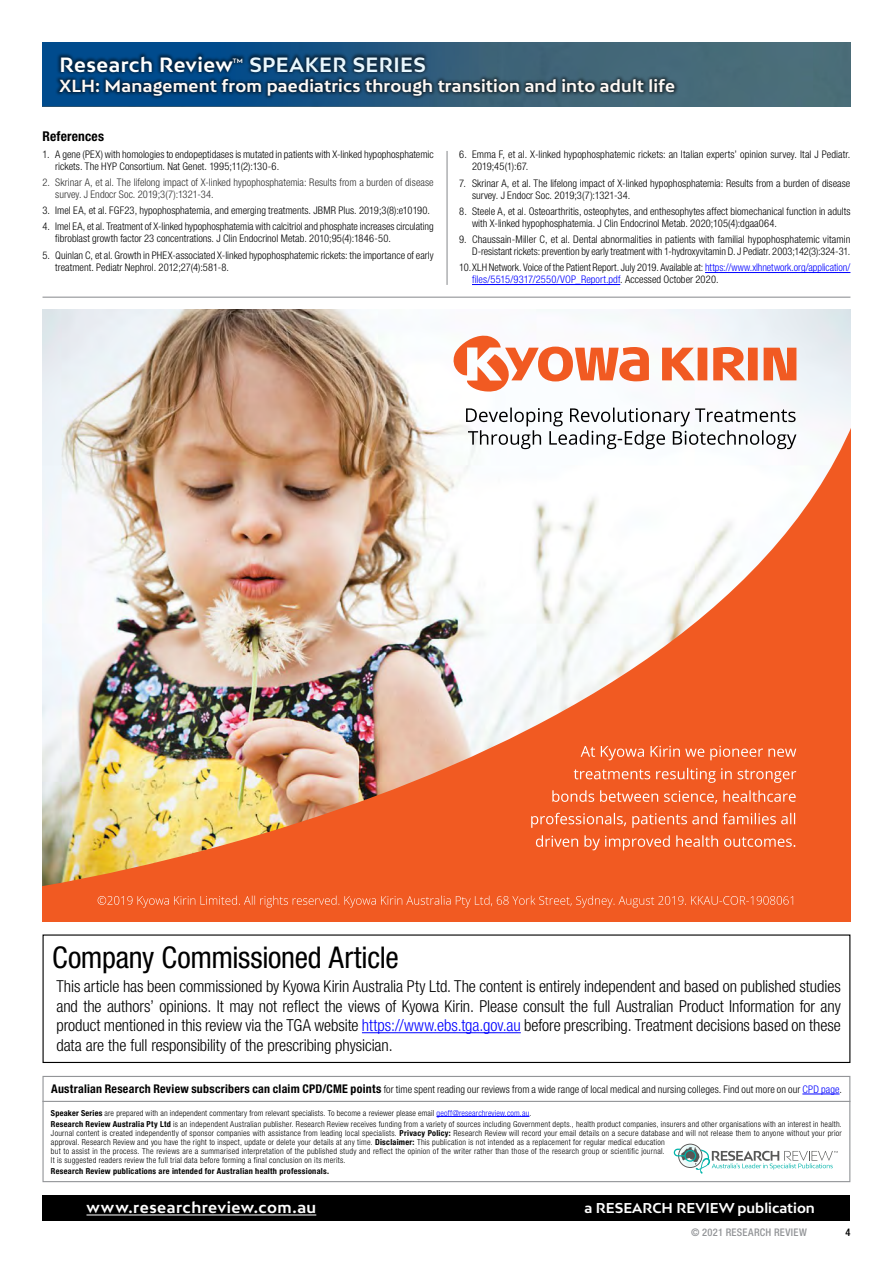
<style>
.page{position:relative;width:893px;height:1263px;background:#fff}
.page>*{position:absolute;margin:0;border:0;box-sizing:border-box;transform-origin:0 0}
.t1{font:condensed 30px "Helvetica Neue LT Pro";letter-spacing:-.01em;color:#000}
.t2{font:700 19.5px "Bw Mitga";letter-spacing:.02em;color:#fff}
.t3{font:700 19.5px "Bw Mitga";letter-spacing:.015em;color:#e9f7fe}
.t4{font:300 condensed 16.5px/19.5px "Helvetica Neue LT Pro";letter-spacing:-.005em;color:#000;text-align:justify}
.t5{font:700 16.5px "Bw Mitga";letter-spacing:.01em;color:#fffaf6}
.t6{font:700 15px "Bw Mitga";letter-spacing:.035em;color:#fff}
.t7{font:700 13.5px "Bw Mitga";color:#fff}
.t8{font:700 condensed 13.5px "Helvetica Neue LT Pro";letter-spacing:.01em;color:#000}
.t9{font:300 condensed 10.5px/12px "Helvetica Neue LT Pro";letter-spacing:.005em;color:#000}
.t10{font:300 condensed 10.5px/12px "Helvetica Neue LT Pro";color:#303030}
.t11{font:500 condensed 10.5px "Helvetica Neue LT Pro";letter-spacing:.025em;color:#939598}
.t12{font:500 condensed 10.5px "Helvetica Neue LT Pro";color:#000}
.t13{font:300 condensed 8.25px/9px "Helvetica Neue LT Pro";letter-spacing:.025em;color:#000}
.t14{font:700 condensed 8.25px "Helvetica Neue LT Pro";letter-spacing:.03em;color:#000}
.t15{font:700 6px "Bw Mitga";color:#fff}
.s1{color:#00f}
.s2{font-weight:700;font-size:12px}
.s3{font-weight:700}
</style>
<div class="page">
<hr style="left:446px;top:151px;width:2px;height:134px;background:#939598">
<hr style="left:705px;top:272px;width:145px;height:1px;background:#00f">
<hr style="left:472px;top:284px;width:148px;height:1px;background:#00f">
<hr style="left:43px;top:297px;width:807px;height:1px;background:#939598">
<img style="left:43px;top:309px;width:807px;height:613px">
<svg style="left:662px;top:348px;width:33px;height:32px"></svg>
<svg style="left:452px;top:335px;width:197px;height:57px"></svg>
<div style="left:698px;top:348px;width:9px;height:32px;background:#f15a22"></div>
<div style="left:748px;top:348px;width:10px;height:32px;background:#f15a22"></div>
<svg style="left:713px;top:347px;width:32px;height:33px"></svg>
<svg style="left:764px;top:348px;width:32px;height:32px"></svg>
<svg style="left:466px;top:408px;width:330px;height:41px"></svg>
<svg style="left:536px;top:835px;width:259px;height:15px"></svg>
<svg style="left:531px;top:813px;width:264px;height:15px"></svg>
<svg style="left:552px;top:790px;width:244px;height:14px"></svg>
<svg style="left:574px;top:768px;width:222px;height:15px"></svg>
<svg style="left:581px;top:746px;width:215px;height:14px"></svg>
<svg style="left:98px;top:895px;width:695px;height:12px"></svg>
<div style="left:42px;top:1195px;width:808px;height:25px;background:#000"></div>
<hr style="left:86px;top:1214px;width:230px;height:1px;background:#fff">
<hr style="left:437px;top:1116px;width:92px;height:1px;background:#00f">
<hr style="left:802px;top:1094px;width:38px;height:1px;background:#00f">
<hr style="left:42px;top:1101px;width:808px;height:1px;background:#939598">
<svg style="left:674px;top:1144px;width:164px;height:30px"></svg>
<div style="left:42px;top:1076px;width:808px;height:106px;border:1px solid #939598"></div>
<img style="left:479px;top:43px;width:371px;height:63px">
<div style="left:43px;top:43px;width:436px;height:63px;background:linear-gradient(to right,#004692,#305b7b)"></div>
<div style="left:55px;top:52px;width:624px;height:48px;background:#000;opacity:.53"></div>
<hr style="left:362px;top:1032px;width:159px;height:1px;background:#00f">
<div style="left:43px;top:934px;width:807px;height:129px;border:1px solid #000"></div>
<h2 class="t2" style="left:60px;top:52px;width:175px">Research Review</h2>
<p class="t15" style="left:233px;top:57px;width:12px">TM</p>
<h2 class="t3" style="left:249px;top:52px;width:178px">SPEAKER SERIES</h2>
<h3 class="t5" style="left:60px;top:75px;width:617px">XLH: Management from paediatrics through transition and into adult life</h3>
<p class="t8" style="left:43px;top:128px;width:63px">References</p>
<p class="t9" style="left:55px;top:148px;width:380px;text-indent:-13px">1. A gene (PEX) with homologies to endopeptidases is mutated in patients with X-linked hypophosphatemic rickets. The HYP Consortium. Nat Genet. 1995;11(2):130-6.</p>
<p class="t10" style="left:55px;top:176px;width:380px;text-indent:-13px">2. Skrinar A, et al. The lifelong impact of X-linked hypophosphatemia: Results from a burden of disease survey. J Endocr Soc. 2019;3(7):1321-34.</p>
<p class="t9" style="left:43px;top:204px;width:389px">3. Imel EA, et al. FGF23, hypophosphatemia, and emerging treatments. JBMR Plus. 2019;3(8):e10190.</p>
<p class="t9" style="left:55px;top:221px;width:380px;text-indent:-13px">4. Imel EA, et al. Treatment of X-linked hypophosphatemia with calcitriol and phosphate increases circulating fibroblast growth factor 23 concentrations. J Clin Endocrinol Metab. 2010;95(4):1846-50.</p>
<p class="t9" style="left:55px;top:249px;width:380px;text-indent:-13px">5. Quinlan C, et al. Growth in PHEX-associated X-linked hypophosphatemic rickets: the importance of early treatment. Pediatr Nephrol. 2012;27(4):581-8.</p>
<p class="t9" style="left:472px;top:149px;width:380px;text-indent:-13px">6. Emma F, et al. X-linked hypophosphatemic rickets: an Italian experts’ opinion survey. Ital J Pediatr.<br>2019;45(1):67.</p>
<p class="t9" style="left:472px;top:177px;width:380px;text-indent:-13px">7. Skrinar A, et al. The lifelong impact of X-linked hypophosphatemia: Results from a burden of disease survey. J Endocr Soc. 2019;3(7):1321-34.</p>
<p class="t9" style="left:472px;top:205px;width:380px;text-indent:-13px">8. Steele A, et al. Osteoarthritis, osteophytes, and enthesophytes affect biomechanical function in adults with X-linked hypophosphatemia. J Clin Endocrinol Metab. 2020;105(4):dgaa064.</p>
<p class="t9" style="left:459px;top:233px;width:393px;text-align:right">9. Chaussain-Miller C, et al. Dental abnormalities in patients with familial hypophosphatemic vitamin<br>D-resistant rickets: prevention by early treatment with 1-hydroxyvitamin D. J Pediatr. 2003;142(3):324-31.</p>
<p class="t9" style="left:472px;top:262px;width:380px;text-indent:-13px">10.XLH Network. Voice of the Patient Report. July 2019. Available at: <span class="s1">https://www.xlhnetwork.org/application/ files/5515/9317/2550/VOP_Report.pdf</span>. Accessed October 2020.</p>
<p class="t1" style="left:52px;top:940px;width:348px">Company Commissioned Article</p>
<p class="t4" style="left:56px;top:976px;width:786px">This article has been commissioned by Kyowa Kirin Australia Pty Ltd. The content is entirely independent and based on published studies and the authors’ opinions. It may not reflect the views of Kyowa Kirin. Please consult the full Australian Product Information for any product mentioned in this review via the TGA website <span class="s1">https://www.ebs.tga.gov.au</span> before prescribing. Treatment decisions based on these data are the full responsibility of the prescribing physician.</p>
<p class="t9" style="left:51px;top:1083px;width:792px"><span class="s2">Australian Research Review subscribers can claim CPD/CME points</span> for time spent reading our reviews from a wide range of local medical and nursing colleges. Find out more on our <span class="s1">CPD page</span>.</p>
<p class="t13" style="left:51px;top:1107px;width:792px;line-height:11.1px"><span class="s3">Speaker Series</span> are prepared with an independent commentary from relevant specialists. To become a reviewer please email <span class="s1">geoff@researchreview.com.au</span>.<br><span class="s3">Research Review Australia Pty Ltd</span> is an independent Australian publisher. Research Review receives funding from a variety of sources including Government depts., health product companies, insurers and other organisations with an interest in health.</p>
<p class="t13" style="left:51px;top:1128px;width:792px">Journal content is created independently of sponsor companies with assistance from leading local specialists. <span class="s3">Privacy Policy:</span> Research Review will record your email details on a secure database and will not release them to anyone without your prior approval. Research Review and you have the right to inspect, update or delete your details at any time. <span class="s3">Disclaimer:</span> This publication is not intended as a replacement for regular medical education<br>but to assist in the process. The reviews are a summarised interpretation of the published study and reflect the opinion of the writer rather than those of the research group or scientific journal.<br>It is suggested readers review the full trial data before forming a final conclusion on its merits.</p>
<p class="t14" style="left:51px;top:1166px;width:280px">Research Review publications are intended for Australian health professionals.</p>
<h3 class="t6" style="left:86px;top:1198px;width:231px">www.researchreview.com.au</h3>
<p class="t7" style="left:584px;top:1199px;width:232px">a RESEARCH REVIEW publication</p>
<p class="t11" style="left:691px;top:1226px;width:117px">© 2021 RESEARCH REVIEW</p>
<p class="t12" style="left:845px;top:1226px;width:7px">4</p>
</div>
